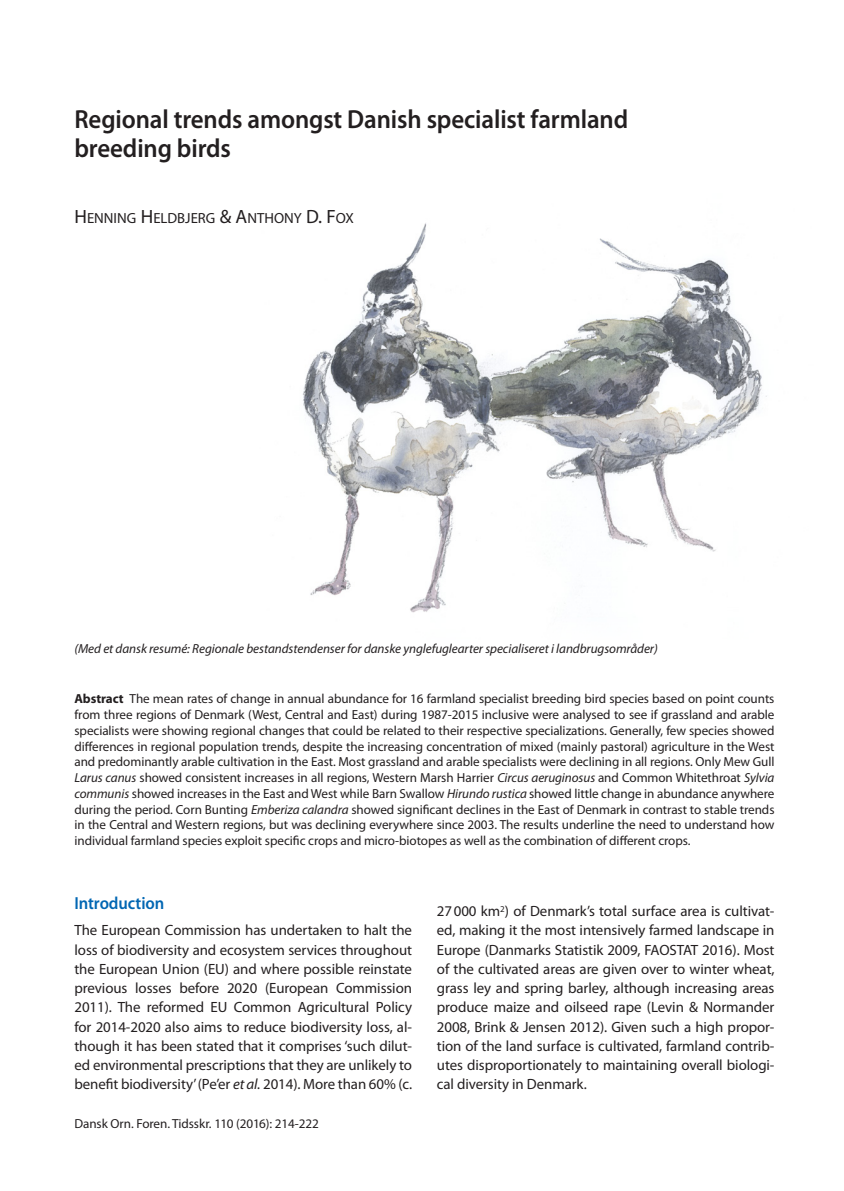
<style>
.page{position:relative;width:844px;height:1191px;background:#fff}
.page>*{position:absolute;margin:0;border:0;box-sizing:border-box;transform-origin:0 0}
.t1{font:600 26.25px/29.8px "Myriad Pro";letter-spacing:-.005em;color:#231f20;scale:.95 1}
.t2{font:600 17.5px "Myriad Pro";letter-spacing:-.005em;color:#0166b3;scale:.95 1}
.t3{font:14.88px/19.2px "Myriad Pro";letter-spacing:-.005em;color:#231f20;text-align:justify}
.t4{font:14.7px "Myriad Pro";color:#231f20}
.t5{font:13.12px/15.8px "Myriad Pro";letter-spacing:-.005em;color:#231f20;text-align:justify}
.t6{font:italic 13.12px "Myriad Pro";letter-spacing:-.005em;color:#231f20}
.s1{font-size:19.25px}
.s2{font-weight:700}
.s3{font-style:italic}
</style>
<div class="page">
<img style="left:302px;top:223px;width:465px;height:390px">
<h1 class="t1" style="left:74px;top:103px;width:584px">Regional trends amongst Danish specialist farmland breeding birds</h1>
<p class="t4" style="left:74px;top:209px;width:281px"><span class="s1">H</span>ENNING <span class="s1">H</span>ELDBJERG <span class="s1">&amp; A</span>NTHONY <span class="s1">D. F</span>OX</p>
<p class="t6" style="left:74px;top:640px;width:584px">(Med et dansk resumé: Regionale bestandstendenser for danske ynglefuglearter specialiseret i landbrugsområder)</p>
<p class="t5" style="left:74px;top:691px;width:701px"><span class="s2">Abstract</span> The mean rates of change in annual abundance for 16 farmland specialist breeding bird species based on point counts from three regions of Denmark (West, Central and East) during 1987-2015 inclusive were analysed to see if grassland and arable specialists were showing regional changes that could be related to their respective specializations. Generally, few species showed differences in regional population trends, despite the increasing concentration of mixed (mainly pastoral) agriculture in the West and predominantly arable cultivation in the East. Most grassland and arable specialists were declining in all regions. Only Mew Gull <span class="s3">Larus canus</span> showed consistent increases in all regions, Western Marsh Harrier <span class="s3">Circus aeruginosus</span> and Common Whitethroat <span class="s3">Sylvia communis</span> showed increases in the East and West while Barn Swallow <span class="s3">Hirundo rustica</span> showed little change in abundance anywhere during the period. Corn Bunting <span class="s3">Emberiza calandra</span> showed significant declines in the East of Denmark in contrast to stable trends in the Central and Western regions, but was declining everywhere since 2003. The results underline the need to understand how individual farmland species exploit specific crops and micro-biotopes as well as the combination of different crops.</p>
<h2 class="t2" style="left:74px;top:892px;width:96px">Introduction</h2>
<p class="t3" style="left:74px;top:920px;width:339px">The European Commission has undertaken to halt the loss of biodiversity and ecosystem services throughout the European Union (EU) and where possible reinstate previous losses before 2020 (European Commission 2011). The reformed EU Common Agricultural Policy for 2014-2020 also aims to reduce biodiversity loss, al&shy;though it has been stated that it comprises ‘such dilut&shy;ed environmental prescriptions that they are unlikely to benefit biodiversity’ (Pe’er <span class="s3">et al.</span> 2014). More than 60% (c.</p>
<p class="t5" style="left:74px;top:1116px;width:246px">Dansk Orn. Foren. Tidsskr. 110 (2016): 214-222</p>
<p class="t3" style="left:437px;top:901px;width:339px">27000 km<sup>2</sup>) of Denmark’s total surface area is cultivat&shy;ed, making it the most intensively farmed landscape in Europe (Danmarks Statistik 2009, FAOSTAT 2016). Most of the cultivated areas are given over to winter wheat, grass ley and spring barley, although increasing areas produce maize and oilseed rape (Levin &amp; Normander 2008, Brink &amp; Jensen 2012). Given such a high propor&shy;tion of the land surface is cultivated, farmland contrib&shy;utes disproportionately to maintaining overall biologi&shy;cal diversity in Denmark.</p>
</div>
